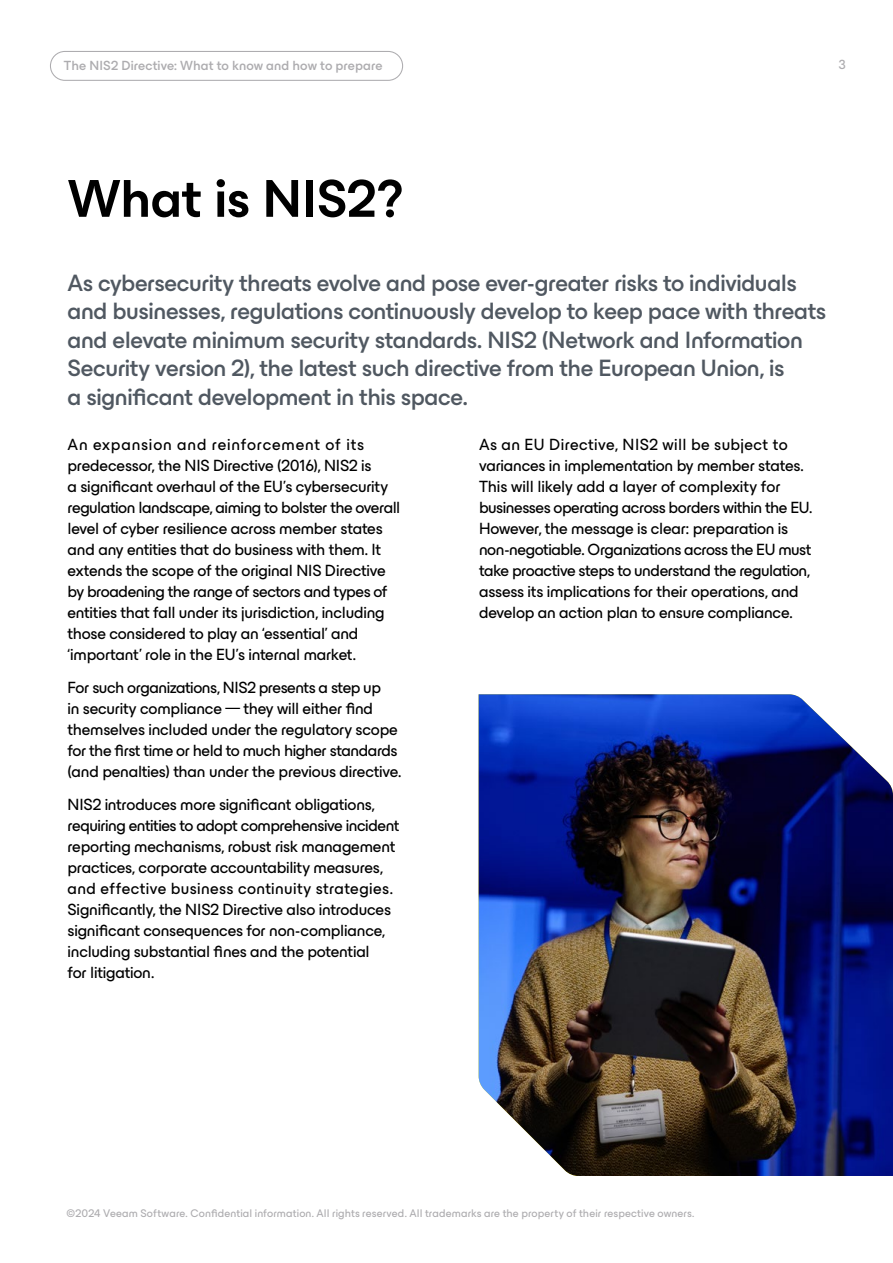
<style>
.page{position:relative;width:893px;height:1263px;background:#fff}
.page>*{position:absolute;margin:0;border:0;box-sizing:border-box;transform-origin:0 0}
.t1{font:600 54px "ES Build";letter-spacing:-.01em;color:#000}
.t2{font:500 24px/28.5px "ES Build";letter-spacing:-.015em;color:#505861}
.t3{font:16.5px/21px "ES Build";letter-spacing:-.015em;color:#000}
.t4{font:500 13.5px "ES Build";letter-spacing:.005em;color:#adacaf}
.t5{font:13.5px "ES Build";color:#adacaf}
.t6{font:11.25px "ES Build";letter-spacing:.01em;color:#adacaf}
</style>
<div class="page">
<div style="left:50px;top:51px;width:353px;height:30px;border:1px solid #adacaf;border-radius:14px"></div>
<img style="left:479px;top:694px;width:414px;height:482px">
<p class="t4" style="left:64px;top:55px;width:320px">The NIS2 Directive: What to know and how to prepare</p>
<p class="t5" style="left:839px;top:54px;width:9px">3</p>
<h1 class="t1" style="left:68px;top:155px;width:337px">What is NIS2?</h1>
<p class="t2" style="left:68px;top:266px;width:760px">As cybersecurity threats evolve and pose ever-greater risks to individuals and businesses, regulations continuously develop to keep pace with threats and elevate minimum security standards. NIS2 (Network and Information Security version 2), the latest such directive from the European Union, is<br>a significant development in this space.</p>
<p class="t3" style="left:68px;top:432px;width:334px">An expansion and reinforcement of its predecessor, the NIS Directive (2016), NIS2 is<br>a significant overhaul of the EU's cybersecurity regulation landscape, aiming to bolster the overall level of cyber resilience across member states and any entities that do business with them. It extends the scope of the original NIS Directive by broadening the range of sectors and types of entities that fall under its jurisdiction, including those considered to play an ‘essential’ and ‘important’ role in the EU's internal market.</p>
<p class="t3" style="left:68px;top:675px;width:336px">For such organizations, NIS2 presents a step up<br>in security compliance — they will either find themselves included under the regulatory scope for the first time or held to much higher standards (and penalties) than under the previous directive.</p>
<p class="t3" style="left:68px;top:792px;width:333px">NIS2 introduces more significant obligations, requiring entities to adopt comprehensive incident reporting mechanisms, robust risk management practices, corporate accountability measures, and effective business continuity strategies.<br>Significantly, the NIS2 Directive also introduces significant consequences for non-compliance, including substantial fines and the potential<br>for litigation.</p>
<p class="t3" style="left:479px;top:432px;width:335px">As an EU Directive, NIS2 will be subject to variances in implementation by member states.<br>This will likely add a layer of complexity for businesses operating across borders within the EU.<br>However, the message is clear: preparation is non-negotiable. Organizations across the EU must take proactive steps to understand the regulation, assess its implications for their operations, and develop an action plan to ensure compliance.</p>
<p class="t6" style="left:66px;top:1205px;width:629px">©2024 Veeam Software. Confidential information. All rights reserved. All trademarks are the property of their respective owners.</p>
</div>
